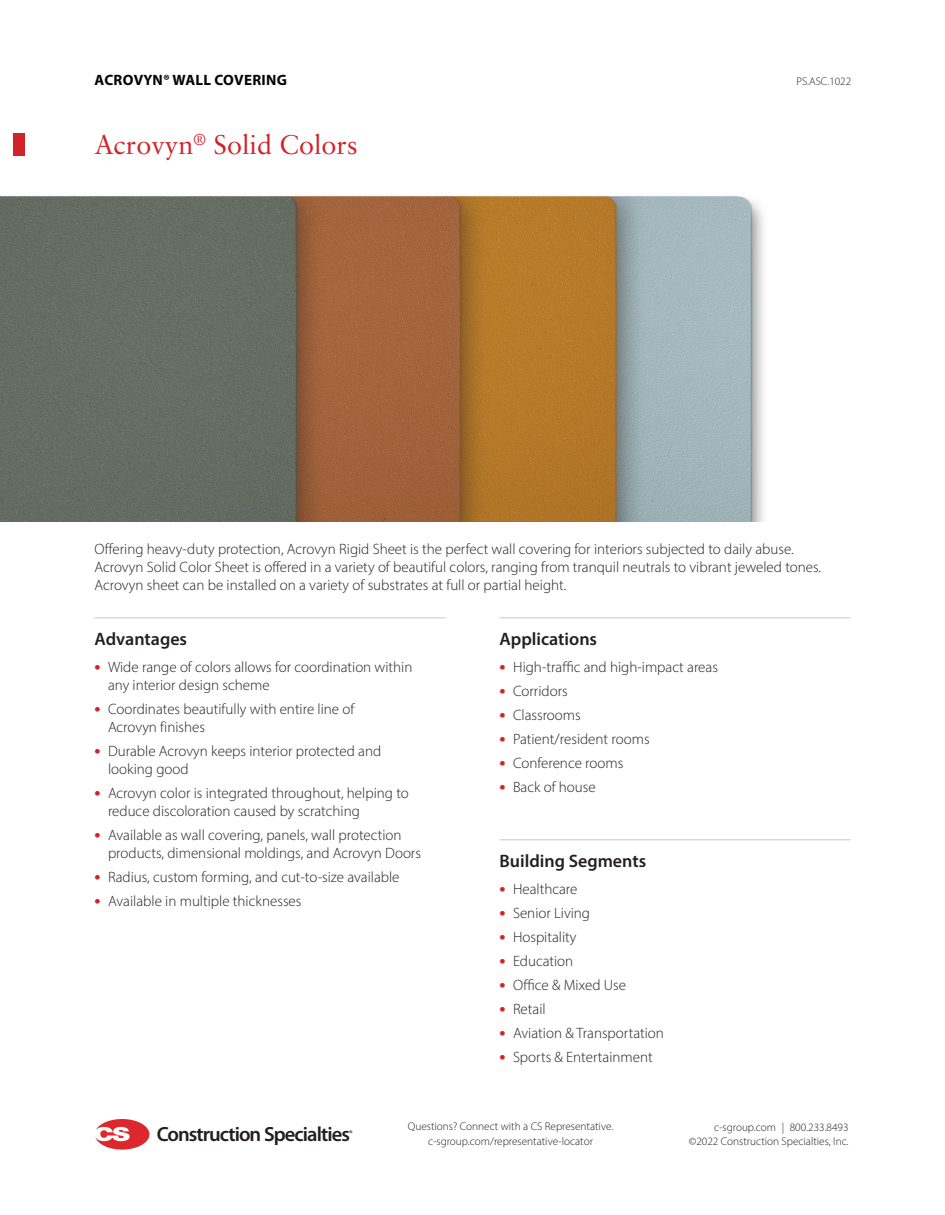
<style>
.page{position:relative;width:945px;height:1215px;background:#fff}
.page>*{position:absolute;margin:0;border:0;box-sizing:border-box;transform-origin:0 0}
.Product_Name{font:27px "Sabon LT Pro";color:#d1232a}
.t1{font:600 20.55px "Myriad Pro";letter-spacing:-.045em;color:#231f20}
.Bullet_List_Subhead{font:600 18px "Myriad Pro";color:#231f20}
.Intro_paragraph{font:300 15px/18px "Myriad Pro";color:#231f20}
.t2{font:700 15px "Myriad Pro";letter-spacing:.02em;color:#040503}
.t3{font:300 11.25px/14.2px "Myriad Pro";color:#231f20;text-align:center}
.t4{font:600 8.25px "Myriad Pro";color:#231f20}
.s1{font-weight:700;font-size:18px;color:#d1232a}
</style>
<div class="page">
<img style="left:0;top:196px;width:764px;height:326px">
<hr style="left:94px;top:618px;width:352px;height:1px;background:#c7c8ca">
<hr style="left:500px;top:618px;width:350px;height:1px;background:#c7c8ca">
<hr style="left:500px;top:840px;width:350px;height:1px;background:#c7c8ca">
<svg style="left:95px;top:1119px;width:54px;height:31px"></svg>
<div style="left:13px;top:133px;width:12px;height:22px;background:#d1232a"></div>
<p class="t2" style="left:95px;top:70px;width:194px">ACROVYN® WALL COVERING</p>
<p class="t3" style="left:796px;top:74px;width:56px">PS.ASC.1022</p>
<p class="Product_Name" style="left:94px;top:128px;width:265px">Acrovyn<sup>®</sup> Solid Colors</p>
<p class="Intro_paragraph" style="left:94px;top:540px;width:728px">Offering heavy-duty protection, Acrovyn Rigid Sheet is the perfect wall covering for interiors subjected to daily abuse.<br>Acrovyn Solid Color Sheet is offered in a variety of beautiful colors, ranging from tranquil neutrals to vibrant jeweled tones.<br>Acrovyn sheet can be installed on a variety of substrates at full or partial height.</p>
<p class="Bullet_List_Subhead" style="left:94px;top:628px;width:94px">Advantages</p>
<p class="Intro_paragraph" style="left:108px;top:658px;width:306px;text-indent:-14px"><span class="s1">•</span> Wide range of colors allows for coordination within any interior design scheme</p>
<p class="Intro_paragraph" style="left:108px;top:700px;width:248px;text-indent:-14px"><span class="s1">•</span> Coordinates beautifully with entire line of<br>Acrovyn finishes</p>
<p class="Intro_paragraph" style="left:108px;top:742px;width:275px;text-indent:-14px"><span class="s1">•</span> Durable Acrovyn keeps interior protected and looking good</p>
<p class="Intro_paragraph" style="left:108px;top:784px;width:302px;text-indent:-14px"><span class="s1">•</span> Acrovyn color is integrated throughout, helping to reduce discoloration caused by scratching</p>
<p class="Intro_paragraph" style="left:108px;top:826px;width:315px;text-indent:-14px"><span class="s1">•</span> Available as wall covering, panels, wall protection products, dimensional moldings, and Acrovyn Doors</p>
<p class="Intro_paragraph" style="left:94px;top:868px;width:307px"><span class="s1">•</span> Radius, custom forming, and cut-to-size available</p>
<p class="Intro_paragraph" style="left:94px;top:892px;width:209px"><span class="s1">•</span> Available in multiple thicknesses</p>
<p class="Bullet_List_Subhead" style="left:500px;top:628px;width:99px">Applications</p>
<p class="Intro_paragraph" style="left:500px;top:658px;width:220px"><span class="s1">•</span> High-traffic and high-impact areas</p>
<p class="Intro_paragraph" style="left:500px;top:682px;width:70px"><span class="s1">•</span> Corridors</p>
<p class="Intro_paragraph" style="left:500px;top:706px;width:83px"><span class="s1">•</span> Classrooms</p>
<p class="Intro_paragraph" style="left:500px;top:730px;width:152px"><span class="s1">•</span> Patient/resident rooms</p>
<p class="Intro_paragraph" style="left:500px;top:754px;width:125px"><span class="s1">•</span> Conference rooms</p>
<p class="Intro_paragraph" style="left:500px;top:778px;width:98px"><span class="s1">•</span> Back of house</p>
<p class="Bullet_List_Subhead" style="left:500px;top:850px;width:148px">Building Segments</p>
<p class="Intro_paragraph" style="left:500px;top:880px;width:79px"><span class="s1">•</span> Healthcare</p>
<p class="Intro_paragraph" style="left:500px;top:904px;width:92px"><span class="s1">•</span> Senior Living</p>
<p class="Intro_paragraph" style="left:500px;top:928px;width:79px"><span class="s1">•</span> Hospitality</p>
<p class="Intro_paragraph" style="left:500px;top:952px;width:75px"><span class="s1">•</span> Education</p>
<p class="Intro_paragraph" style="left:500px;top:976px;width:128px"><span class="s1">•</span> Office &amp; Mixed Use</p>
<p class="Intro_paragraph" style="left:500px;top:1000px;width:48px"><span class="s1">•</span> Retail</p>
<p class="Intro_paragraph" style="left:500px;top:1024px;width:166px"><span class="s1">•</span> Aviation &amp; Transportation</p>
<p class="Intro_paragraph" style="left:500px;top:1048px;width:155px"><span class="s1">•</span> Sports &amp; Entertainment</p>
<p class="t3" style="left:408px;top:1119px;width:207px">Questions? Connect with a CS Representative. c-sgroup.com/representative-locator</p>
<p class="t3" style="left:714px;top:1120px;width:136px">c-sgroup.com | 800.233.8493</p>
<h2 class="t1" style="left:157px;top:1121px;width:195px">Construction Specialties</h2>
<p class="t3" style="left:689px;top:1134px;width:161px">©2022 Construction Specialties, Inc.</p>
<p class="t4" style="left:349px;top:1128px;width:5px">®</p>
</div>
